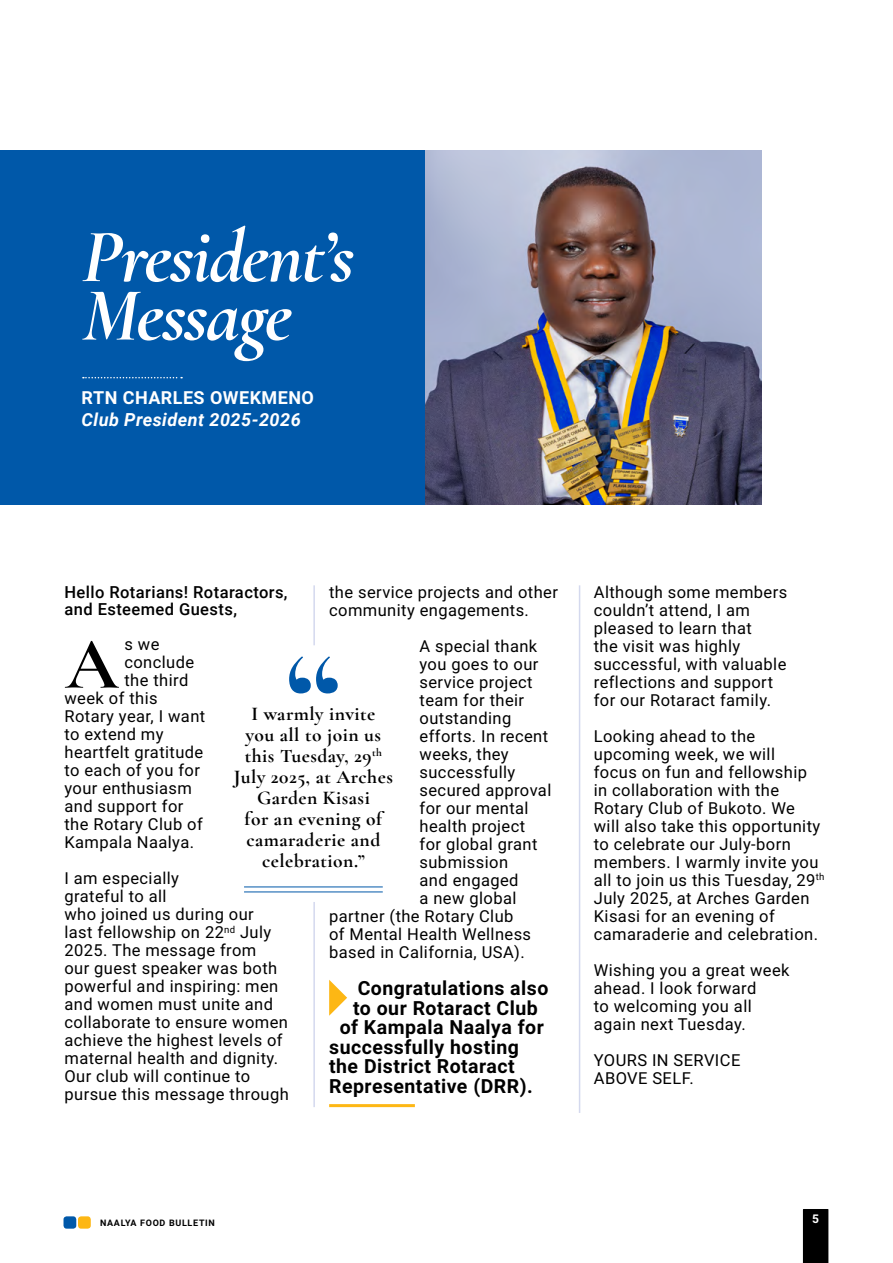
<style>
.page{position:relative;width:893px;height:1263px;background:#fff}
.page>*{position:absolute;margin:0;border:0;box-sizing:border-box;transform-origin:0 0}
.t1{font:italic 700 76.5px/58.5px "Cormorant Garamond";letter-spacing:-.025em;color:#fff}
.t2{font:700 74.1px "Cormorant Garamond";color:#000}
.t3{font:700 19.5px/21px "Cormorant Garamond";letter-spacing:.025em;color:#000;text-align:center}
.t4{font:700 19.5px "Roboto";letter-spacing:.025em;color:#000}
.t5{font:italic 700 18px "Roboto";letter-spacing:.025em;color:#fff}
.t6{font:700 18px "Roboto";letter-spacing:.025em;color:#fff}
.t7{font:16.5px/18px "Roboto";letter-spacing:.025em;color:#000}
.t8{font:500 16.5px/17.2px "Roboto";letter-spacing:.025em;color:#000}
.t9{font:700 12px "Roboto";color:#fff}
.t10{font:700 9px "Roboto";letter-spacing:.075em;color:#000}
</style>
<div class="page">
<svg style="left:803px;top:1209px;width:25px;height:54px"></svg>
<div style="left:64px;top:1216px;width:12px;height:13px;background:#0058a9;border-radius:3px"></div>
<div style="left:78px;top:1216px;width:13px;height:13px;background:#fdb714;border-radius:3px"></div>
<img style="left:424px;top:150px;width:337px;height:355px">
<div style="left:0;top:150px;width:424px;height:355px;background:#0058a9"></div>
<svg style="left:83px;top:377px;width:99px;height:1px"></svg>
<hr style="left:313px;top:585px;width:2px;height:60px;background:#d4d9ee">
<hr style="left:313px;top:902px;width:2px;height:205px;background:#d4d9ee">
<hr style="left:579px;top:585px;width:1px;height:528px;background:#d4d9ee">
<svg style="left:289px;top:656px;width:49px;height:37px"></svg>
<hr style="left:244px;top:886px;width:139px;height:1px;background:#0058a9">
<hr style="left:244px;top:891px;width:139px;height:1px;background:#0058a9">
<svg style="left:329px;top:980px;width:18px;height:36px"></svg>
<hr style="left:329px;top:1104px;width:86px;height:3px;background:#fdb714">
<h1 class="t1" style="left:82px;top:227px;width:274px">President’s<br>Message</h1>
<p class="t6" style="left:82px;top:385px;width:234px">RTN CHARLES OWEKMENO</p>
<p class="t5" style="left:82px;top:407px;width:221px">Club President 2025-2026</p>
<p class="t8" style="left:64px;top:583px;width:225px">Hello Rotarians! Rotaractors, and Esteemed Guests,</p>
<h2 class="t2" style="left:65px;top:618px;width:55px">A</h2>
<p class="t7" style="left:124px;top:635px;width:36px">s we</p>
<p class="t7" style="left:329px;top:582px;width:230px">the service projects and other community engagements.</p>
<p class="t7" style="left:420px;top:636px;width:119px">A special thank</p>
<p class="t7" style="left:420px;top:654px;width:120px">you goes to our</p>
<p class="t7" style="left:420px;top:672px;width:115px">service project</p>
<p class="t7" style="left:420px;top:690px;width:106px">team for their</p>
<p class="t7" style="left:420px;top:708px;width:93px">outstanding</p>
<p class="t7" style="left:420px;top:726px;width:130px">efforts. In recent</p>
<p class="t7" style="left:420px;top:744px;width:91px">weeks, they</p>
<p class="t7" style="left:420px;top:762px;width:97px">successfully</p>
<p class="t7" style="left:420px;top:780px;width:133px">secured approval</p>
<p class="t7" style="left:420px;top:798px;width:111px">for our mental</p>
<p class="t7" style="left:420px;top:816px;width:107px">health project</p>
<p class="t7" style="left:420px;top:834px;width:119px">for global grant</p>
<p class="t7" style="left:420px;top:852px;width:90px">submission</p>
<p class="t7" style="left:420px;top:870px;width:100px">and engaged</p>
<p class="t7" style="left:420px;top:888px;width:98px">a new global</p>
<p class="t7" style="left:329px;top:906px;width:186px">partner (the Rotary Club</p>
<p class="t7" style="left:329px;top:924px;width:203px">of Mental Health Wellness</p>
<p class="t7" style="left:329px;top:942px;width:197px">based in California, USA).</p>
<p class="t4" style="left:358px;top:975px;width:192px">Congratulations also</p>
<p class="t4" style="left:353px;top:994px;width:186px">to our Rotaract Club</p>
<p class="t4" style="left:340px;top:1014px;width:206px">of Kampala Naalya for</p>
<p class="t4" style="left:329px;top:1033px;width:191px">successfully hosting</p>
<p class="t4" style="left:329px;top:1053px;width:187px">the District Rotaract</p>
<p class="t4" style="left:329px;top:1072px;width:205px">Representative (DRR).</p>
<p class="t7" style="left:124px;top:653px;width:71px">conclude</p>
<p class="t7" style="left:124px;top:671px;width:65px">the third</p>
<p class="t7" style="left:65px;top:689px;width:95px">week of this</p>
<p class="t7" style="left:65px;top:707px;width:142px">Rotary year, I want</p>
<p class="t7" style="left:65px;top:725px;width:101px">to extend my</p>
<p class="t7" style="left:65px;top:743px;width:140px">heartfelt gratitude</p>
<p class="t7" style="left:65px;top:761px;width:137px">to each of you for</p>
<p class="t7" style="left:65px;top:779px;width:129px">your enthusiasm</p>
<p class="t7" style="left:65px;top:797px;width:120px">and support for</p>
<p class="t7" style="left:65px;top:815px;width:140px">the Rotary Club of</p>
<p class="t7" style="left:65px;top:833px;width:131px">Kampala Naalya.</p>
<p class="t7" style="left:64px;top:869px;width:226px">I am especially<br>grateful to all<br>who joined us during our<br>last fellowship on 22<sup>nd</sup> July<br>2025. The message from<br>our guest speaker was both powerful and inspiring: men and women must unite and collaborate to ensure women achieve the highest levels of maternal health and dignity.<br>Our club will continue to pursue this message through</p>
<p class="t3" style="left:234px;top:703px;width:161px">I warmly invite<br>you all to join us this Tuesday, 29<sup>th<br></sup>July 2025, at Arches<br>Garden Kisasi<br>for an evening of camaraderie and celebration.”</p>
<p class="t7" style="left:594px;top:582px;width:195px">Although some members couldn’t attend, I am pleased to learn that<br>the visit was highly successful, with valuable reflections and support for our Rotaract family.</p>
<p class="t7" style="left:594px;top:726px;width:232px">Looking ahead to the upcoming week, we will<br>focus on fun and fellowship in collaboration with the<br>Rotary Club of Bukoto. We will also take this opportunity to celebrate our July-born members. I warmly invite you all to join us this Tuesday, 29<sup>th<br></sup>July 2025, at Arches Garden<br>Kisasi for an evening of camaraderie and celebration.</p>
<p class="t7" style="left:594px;top:960px;width:197px">Wishing you a great week ahead. I look forward<br>to welcoming you all again next Tuesday.</p>
<p class="t7" style="left:594px;top:1050px;width:148px">YOURS IN SERVICE<br>ABOVE SELF.</p>
<p class="t10" style="left:100px;top:1216px;width:116px">NAALYA FOOD BULLETIN</p>
<p class="t9" style="left:812px;top:1211px;width:8px">5</p>
</div>
